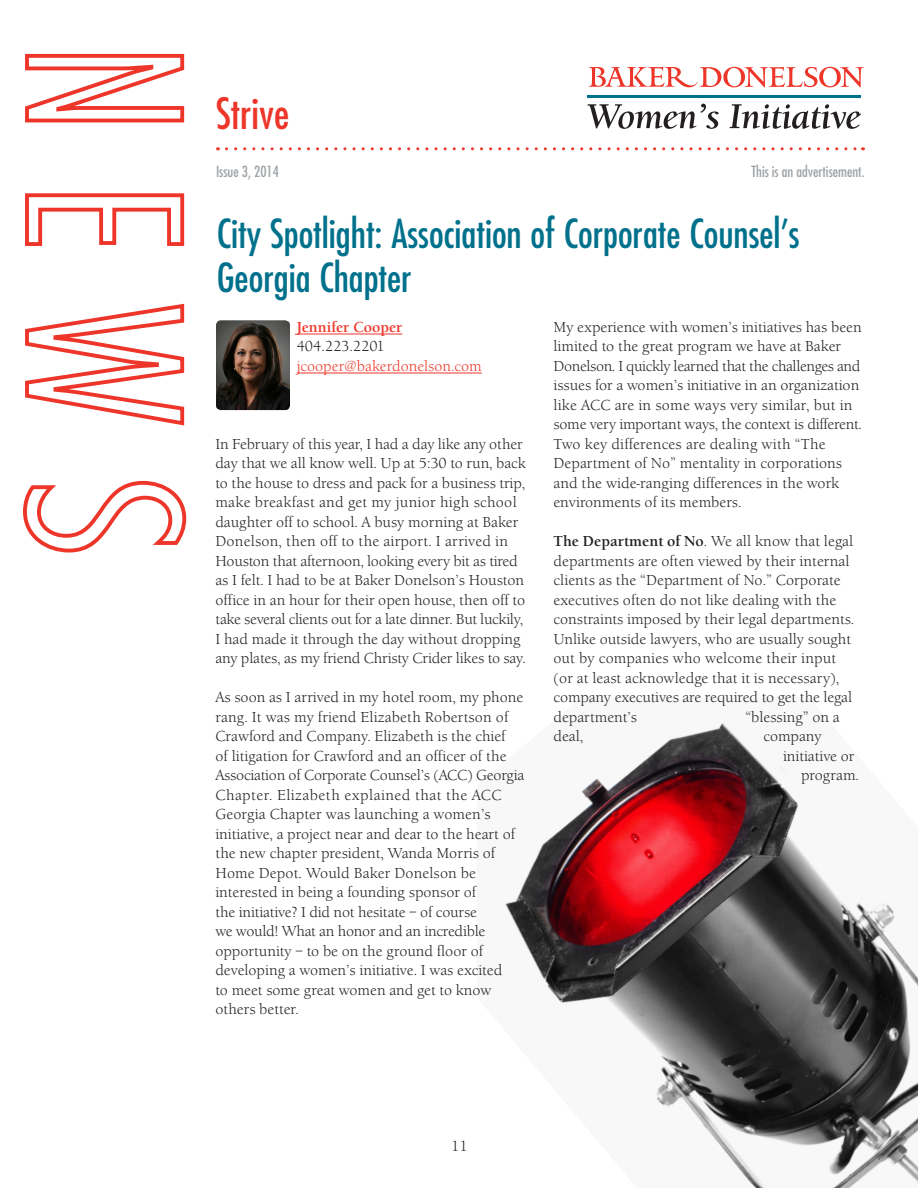
<style>
.page{position:relative;width:918px;height:1188px;background:#fff}
.page>*{position:absolute;margin:0;border:0;box-sizing:border-box;transform-origin:0 0}
.t1{font:condensed 42px "Futura";color:#ee3529}
.t2{font:condensed 39px/43.5px "Futura";color:#00718c}
.t3{font:15px/19.5px "Berkeley Old ITC";color:#231f20}
.t4{font:condensed 15px "Futura";color:#9fa3a6}
.t5{font:15px "Berkeley Old ITC";color:#ee3529}
.t6{font:700 15px "Berkeley Old ITC";color:#ee3529}
.s1{font-weight:700}
</style>
<div class="page">
<svg style="left:25px;top:53px;width:160px;height:70px"></svg>
<svg style="left:25px;top:193px;width:160px;height:53px"></svg>
<svg style="left:25px;top:303px;width:160px;height:123px"></svg>
<svg style="left:23px;top:480px;width:164px;height:73px"></svg>
<img style="left:505px;top:723px;width:413px;height:465px">
<svg style="left:226px;top:147px;width:637px;height:3px"></svg>
<svg style="left:589px;top:67px;width:275px;height:20px"></svg>
<svg style="left:587px;top:104px;width:132px;height:25px"></svg>
<svg style="left:730px;top:104px;width:131px;height:25px"></svg>
<hr style="left:588px;top:95px;width:273px;height:2px;background:#00718c">
<img style="left:216px;top:320px;width:74px;height:90px">
<hr style="left:297px;top:334px;width:105px;height:1px;background:#ee3529">
<hr style="left:297px;top:373px;width:185px;height:1px;background:#ee3529">
<h1 class="t1" style="left:216px;top:88px;width:75px">Strive</h1>
<p class="t4" style="left:216px;top:162px;width:64px">Issue 3, 2014</p>
<p class="t2" style="left:217px;top:212px;width:585px">City Spotlight: Association of Corporate Counsel’s<br>Georgia Chapter</p>
<p class="t3" style="left:554px;top:317px;width:310px">My experience with women’s initiatives has been limited to the great program we have at Baker Donelson. I quickly learned that the challenges and issues for a women’s initiative in an organization like ACC are in some ways very similar, but in some very important ways, the context is different.<br>Two key differences are dealing with “The Department of No” mentality in corporations and the wide-ranging differences in the work environments of its members.</p>
<p class="t3" style="left:554px;top:531px;width:302px"><span class="s1">The Department of No</span>. We all know that legal departments are often viewed by their internal clients as the “Department of No.” Corporate executives often do not like dealing with the constraints imposed by their legal departments.<br>Unlike outside lawyers, who are usually sought out by companies who welcome their input (or at least acknowledge that it is necessary), company executives are required to get the legal department’s</p>
<p class="t4" style="left:751px;top:162px;width:115px">This is an advertisement.</p>
<p class="t6" style="left:297px;top:318px;width:107px">Jennifer Cooper</p>
<p class="t3" style="left:297px;top:336px;width:90px">404.223.2201</p>
<p class="t5" style="left:297px;top:357px;width:187px">jcooper@bakerdonelson.com</p>
<p class="t3" style="left:215px;top:434px;width:312px">In February of this year, I had a day like any other day that we all know well. Up at 5:30 to run, back to the house to dress and pack for a business trip, make breakfast and get my junior high school daughter off to school. A busy morning at Baker Donelson, then off to the airport. I arrived in Houston that afternoon, looking every bit as tired as I felt. I had to be at Baker Donelson’s Houston office in an hour for their open house, then off to take several clients out for a late dinner. But luckily, I had made it through the day without dropping any plates, as my friend Christy Crider likes to say.</p>
<p class="t3" style="left:215px;top:687px;width:310px">As soon as I arrived in my hotel room, my phone rang. It was my friend Elizabeth Robertson of Crawford and Company. Elizabeth is the chief<br>of litigation for Crawford and an officer of the Association of Corporate Counsel’s (ACC) Georgia Chapter. Elizabeth explained that the ACC Georgia Chapter was launching a women’s initiative, a project near and dear to the heart of the new chapter president, Wanda Morris of Home Depot. Would Baker Donelson be interested in being a founding sponsor of<br>the initiative? I did not hesitate – of course<br>we would! What an honor and an incredible opportunity – to be on the ground floor of developing a women’s initiative. I was excited<br>to meet some great women and get to know others better.</p>
<p class="t3" style="left:746px;top:707px;width:96px">“blessing” on a</p>
<p class="t3" style="left:554px;top:726px;width:31px">deal,</p>
<p class="t3" style="left:764px;top:726px;width:60px">company</p>
<p class="t3" style="left:783px;top:746px;width:73px">initiative or</p>
<p class="t3" style="left:801px;top:765px;width:60px">program.</p>
<p class="t3" style="left:451px;top:1136px;width:18px">11</p>
</div>
